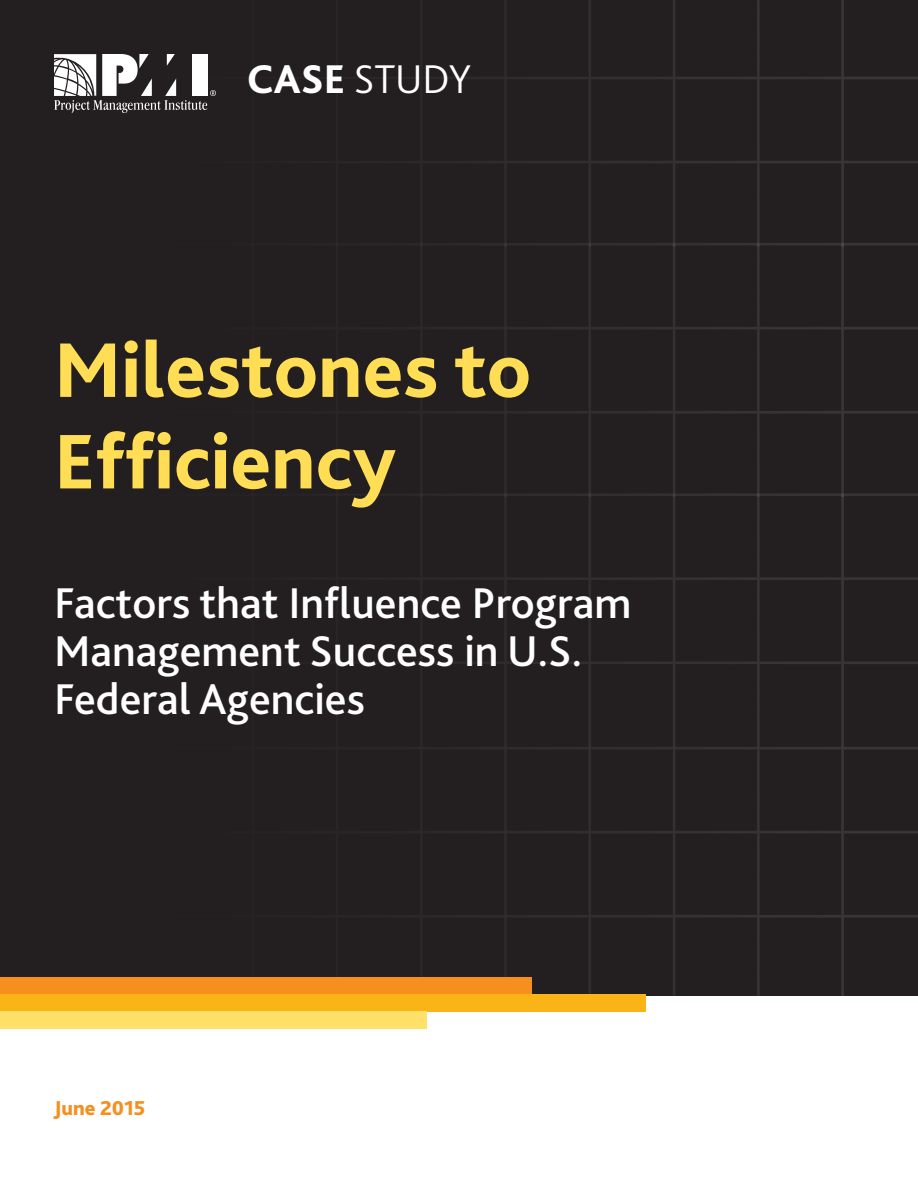
<style>
.page{position:relative;width:918px;height:1188px;background:#fff}
.page>*{position:absolute;margin:0;border:0;box-sizing:border-box;transform-origin:0 0}
.t1{font:800 81px/91.5px "Bliss 2";color:#ffdd54}
.t2{font:500 45px/48px "Bliss 2";color:#fff}
.t3{font:300 42px "Bliss 2";color:#fff}
.t4{font:800 21px "Bliss 2";color:#f68f1e}
.s1{font-weight:800}
</style>
<div class="page">
<div style="left:0;top:0;width:918px;height:996px;background:#231f20"></div>
<svg style="left:54px;top:54px;width:162px;height:59px"></svg>
<div style="left:0;top:977px;width:531px;height:18px;background:#f68f1e"></div>
<div style="left:0;top:994px;width:645px;height:18px;background:#fbb416"></div>
<div style="left:0;top:1012px;width:426px;height:17px;background:#ffe068"></div>
<p class="t3" style="left:247px;top:53px;width:226px"><span class="s1">CASE</span> STUDY</p>
<h1 class="t1" style="left:54px;top:322px;width:479px">Milestones to<br>Efficiency</h1>
<p class="t2" style="left:54px;top:578px;width:579px">Factors that Influence Program<br>Management Success in U.S.<br>Federal Agencies</p>
<p class="t4" style="left:54px;top:1095px;width:93px">June 2015</p>
</div>
